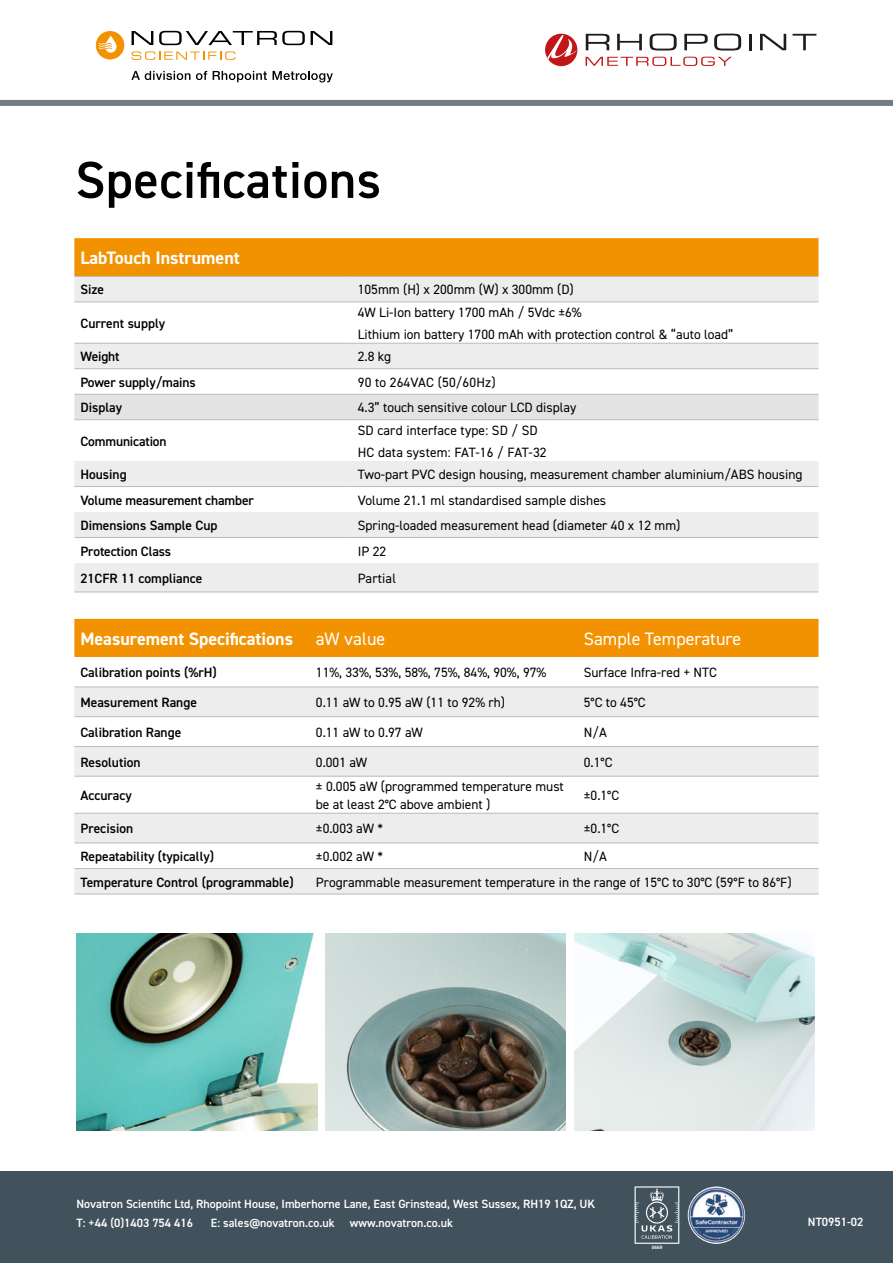
<style>
.page{position:relative;width:893px;height:1263px;background:#fff}
.page>*{position:absolute;margin:0;border:0;box-sizing:border-box;transform-origin:0 0}
.t1{font:600 52.05px "DIN2014";letter-spacing:.01em;color:#000}
.t2{font:700 18px "DIN2014";color:#fff}
.t3{font:18px "DIN2014";color:#fff}
.t4{font:13.5px/22.2px "DIN2014";color:#000}
.t5{font:600 13.5px "DIN2014";color:#000}
.t6{font:600 12px/19.2px "DIN2014";color:#fff}
.t7{font:700 5.25px "Calibri";color:#fff}
</style>
<div class="page">
<div style="left:0;top:100px;width:893px;height:6px;background:#747b83"></div>
<svg style="left:132px;top:31px;width:21px;height:14px"></svg>
<svg style="left:159px;top:31px;width:146px;height:14px"></svg>
<svg style="left:311px;top:31px;width:21px;height:14px"></svg>
<svg style="left:132px;top:51px;width:103px;height:9px"></svg>
<div style="left:96px;top:31px;width:28px;height:28px;background:#f39200;border-radius:50%"></div>
<svg style="left:99px;top:36px;width:18px;height:17px"></svg>
<svg style="left:131px;top:71px;width:59px;height:9px"></svg>
<svg style="left:196px;top:71px;width:11px;height:9px"></svg>
<svg style="left:213px;top:71px;width:54px;height:11px"></svg>
<svg style="left:273px;top:71px;width:60px;height:11px"></svg>
<svg style="left:586px;top:34px;width:23px;height:16px"></svg>
<svg style="left:617px;top:34px;width:25px;height:16px"></svg>
<svg style="left:650px;top:34px;width:27px;height:17px"></svg>
<svg style="left:684px;top:34px;width:24px;height:16px"></svg>
<svg style="left:714px;top:34px;width:27px;height:17px"></svg>
<hr style="left:749px;top:34px;width:3px;height:16px;background:#1d1e1c">
<svg style="left:760px;top:34px;width:26px;height:16px"></svg>
<svg style="left:792px;top:34px;width:24px;height:16px"></svg>
<div style="left:545px;top:34px;width:32px;height:32px;background:#c21718;border-radius:50%"></div>
<svg style="left:547px;top:35px;width:29px;height:25px"></svg>
<svg style="left:586px;top:57px;width:146px;height:9px"></svg>
<div style="left:0;top:1171px;width:893px;height:92px;background:#42525c"></div>
<div style="left:74px;top:238px;width:744px;height:38px;background:#f39200"></div>
<div style="left:74px;top:277px;width:744px;height:315px;background:#ededed"></div>
<svg style="left:74px;top:303px;width:744px;height:260px"></svg>
<div style="left:74px;top:395px;width:744px;height:24px;background:#e4e3e3"></div>
<hr style="left:74px;top:343px;width:278px;height:1px;background:#bcbaba">
<hr style="left:352px;top:343px;width:466px;height:1px;background:#bcbaba">
<hr style="left:74px;top:368px;width:278px;height:1px;background:#bcbaba">
<hr style="left:352px;top:368px;width:466px;height:1px;background:#bcbaba">
<hr style="left:74px;top:394px;width:278px;height:1px;background:#bcbaba">
<hr style="left:352px;top:394px;width:466px;height:1px;background:#bcbaba">
<hr style="left:74px;top:419px;width:278px;height:1px;background:#bcbaba">
<hr style="left:352px;top:419px;width:466px;height:1px;background:#bcbaba">
<hr style="left:74px;top:486px;width:278px;height:1px;background:#bcbaba">
<hr style="left:352px;top:486px;width:466px;height:1px;background:#bcbaba">
<hr style="left:74px;top:537px;width:278px;height:1px;background:#bcbaba">
<hr style="left:352px;top:537px;width:466px;height:1px;background:#bcbaba">
<hr style="left:74px;top:592px;width:278px;height:1px;background:#bcbaba">
<hr style="left:352px;top:592px;width:466px;height:1px;background:#bcbaba">
<hr style="left:74px;top:276px;width:278px;height:1px;background:#bcbaba">
<hr style="left:352px;top:276px;width:466px;height:1px;background:#bcbaba">
<hr style="left:74px;top:302px;width:278px;height:1px;background:#bcbaba">
<hr style="left:352px;top:302px;width:466px;height:1px;background:#bcbaba">
<div style="left:74px;top:619px;width:744px;height:38px;background:#f39200"></div>
<svg style="left:74px;top:687px;width:744px;height:207px;fill:#ededed"></svg>
<hr style="left:74px;top:686px;width:236px;height:1px;background:#bcbaba">
<hr style="left:310px;top:686px;width:268px;height:1px;background:#bcbaba">
<hr style="left:578px;top:686px;width:240px;height:1px;background:#bcbaba">
<hr style="left:74px;top:716px;width:236px;height:1px;background:#bcbaba">
<hr style="left:310px;top:716px;width:268px;height:1px;background:#bcbaba">
<hr style="left:578px;top:716px;width:240px;height:1px;background:#bcbaba">
<hr style="left:74px;top:746px;width:236px;height:1px;background:#bcbaba">
<hr style="left:310px;top:746px;width:268px;height:1px;background:#bcbaba">
<hr style="left:578px;top:746px;width:240px;height:1px;background:#bcbaba">
<hr style="left:74px;top:776px;width:236px;height:1px;background:#bcbaba">
<hr style="left:310px;top:776px;width:268px;height:1px;background:#bcbaba">
<hr style="left:578px;top:776px;width:240px;height:1px;background:#bcbaba">
<hr style="left:74px;top:813px;width:236px;height:1px;background:#bcbaba">
<hr style="left:310px;top:813px;width:268px;height:1px;background:#bcbaba">
<hr style="left:578px;top:813px;width:240px;height:1px;background:#bcbaba">
<hr style="left:74px;top:843px;width:236px;height:1px;background:#bcbaba">
<hr style="left:310px;top:843px;width:268px;height:1px;background:#bcbaba">
<hr style="left:578px;top:843px;width:240px;height:1px;background:#bcbaba">
<hr style="left:74px;top:868px;width:236px;height:1px;background:#bcbaba">
<hr style="left:310px;top:868px;width:268px;height:1px;background:#bcbaba">
<hr style="left:578px;top:868px;width:240px;height:1px;background:#bcbaba">
<hr style="left:74px;top:894px;width:236px;height:1px;background:#bcbaba">
<hr style="left:310px;top:894px;width:268px;height:1px;background:#bcbaba">
<hr style="left:578px;top:894px;width:240px;height:1px;background:#bcbaba">
<img style="left:77px;top:934px;width:240px;height:197px">
<img style="left:325px;top:934px;width:241px;height:197px">
<img style="left:574px;top:934px;width:241px;height:197px">
<img style="left:688px;top:1186px;width:57px;height:58px;border-radius:29px">
<svg style="left:635px;top:1186px;width:44px;height:58px"></svg>
<h1 class="t1" style="left:76px;top:156px;width:307px">Specifications</h1>
<h2 class="t2" style="left:80px;top:252px;width:161px">LabTouch Instrument</h2>
<p class="t5" style="left:80px;top:283px;width:25px">Size</p>
<p class="t4" style="left:358px;top:279px;width:218px">105mm (H) x 200mm (W) x 300mm (D)</p>
<p class="t5" style="left:80px;top:317px;width:86px">Current supply</p>
<p class="t4" style="left:358px;top:301px;width:377px">4W Li-Ion battery 1700 mAh / 5Vdc ±6%<br>Lithium ion battery 1700 mAh with protection control &amp; “auto load”</p>
<p class="t5" style="left:80px;top:350px;width:41px">Weight</p>
<p class="t4" style="left:358px;top:346px;width:35px">2.8 kg</p>
<p class="t5" style="left:80px;top:376px;width:117px">Power supply/mains</p>
<p class="t4" style="left:358px;top:371px;width:139px">90 to 264VAC (50/60Hz)</p>
<p class="t5" style="left:80px;top:401px;width:43px">Display</p>
<p class="t4" style="left:358px;top:397px;width:220px">4.3” touch sensitive colour LCD display</p>
<p class="t5" style="left:80px;top:435px;width:88px">Communication</p>
<p class="t4" style="left:358px;top:419px;width:190px">SD card interface type: SD / SD<br>HC data system: FAT-16 / FAT-32</p>
<p class="t5" style="left:80px;top:468px;width:48px">Housing</p>
<p class="t4" style="left:358px;top:464px;width:446px">Two-part PVC design housing, measurement chamber aluminium/ABS housing</p>
<p class="t5" style="left:80px;top:494px;width:175px">Volume measurement chamber</p>
<p class="t4" style="left:358px;top:489px;width:250px">Volume 21.1 ml standardised sample dishes</p>
<p class="t5" style="left:80px;top:519px;width:139px">Dimensions Sample Cup</p>
<p class="t4" style="left:358px;top:515px;width:324px">Spring-loaded measurement head (diameter 40 x 12 mm)</p>
<p class="t5" style="left:80px;top:545px;width:92px">Protection Class</p>
<p class="t4" style="left:358px;top:540px;width:30px">IP 22</p>
<p class="t5" style="left:80px;top:572px;width:124px">21CFR 11 compliance</p>
<p class="t4" style="left:358px;top:567px;width:40px">Partial</p>
<h2 class="t2" style="left:80px;top:632px;width:214px">Measurement Specifications</h2>
<h2 class="t3" style="left:316px;top:630px;width:71px">aW value</h2>
<h2 class="t3" style="left:584px;top:630px;width:159px">Sample Temperature</h2>
<p class="t5" style="left:80px;top:666px;width:138px">Calibration points (%rH)</p>
<p class="t4" style="left:316px;top:662px;width:232px">11%, 33%, 53%, 58%, 75%, 84%, 90%, 97%</p>
<p class="t4" style="left:584px;top:662px;width:135px">Surface Infra-red + NTC</p>
<p class="t5" style="left:80px;top:696px;width:118px">Measurement Range</p>
<p class="t4" style="left:316px;top:692px;width:191px">0.11 aW to 0.95 aW (11 to 92% rh)</p>
<p class="t4" style="left:584px;top:692px;width:63px">5°C to 45°C</p>
<p class="t5" style="left:80px;top:726px;width:102px">Calibration Range</p>
<p class="t4" style="left:316px;top:721px;width:109px">0.11 aW to 0.97 aW</p>
<p class="t4" style="left:584px;top:721px;width:24px">N/A</p>
<p class="t5" style="left:80px;top:756px;width:62px">Resolution</p>
<p class="t4" style="left:316px;top:751px;width:53px">0.001 aW</p>
<p class="t4" style="left:584px;top:751px;width:30px">0.1°C</p>
<p class="t5" style="left:80px;top:789px;width:53px">Accuracy</p>
<p class="t4" style="left:316px;top:778px;width:249px;line-height:18px">± 0.005 aW (programmed temperature must be at least 2°C above ambient )</p>
<p class="t4" style="left:584px;top:785px;width:37px">±0.1°C</p>
<p class="t5" style="left:80px;top:822px;width:54px">Precision</p>
<p class="t4" style="left:316px;top:818px;width:69px">±0.003 aW *</p>
<p class="t4" style="left:584px;top:818px;width:37px">±0.1°C</p>
<p class="t5" style="left:80px;top:850px;width:135px">Repeatability (typically)</p>
<p class="t4" style="left:316px;top:846px;width:69px">±0.002 aW *</p>
<p class="t4" style="left:584px;top:846px;width:24px">N/A</p>
<p class="t5" style="left:80px;top:875px;width:215px">Temperature Control (programmable)</p>
<p class="t4" style="left:316px;top:871px;width:477px">Programmable measurement temperature in the range of 15°C to 30°C (59°F to 86°F)</p>
<p class="t6" style="left:77px;top:1194px;width:520px">Novatron Scientific Ltd, Rhopoint House, Imberhorne Lane, East Grinstead, West Sussex, RH19 1QZ, UK<br>T: +44 (0)1403 754 416</p>
<p class="t6" style="left:211px;top:1213px;width:125px">E: sales@novatron.co.uk</p>
<p class="t6" style="left:350px;top:1213px;width:105px">www.novatron.co.uk</p>
<p class="t7" style="left:652px;top:1244px;width:12px">0669</p>
<p class="t6" style="left:808px;top:1213px;width:57px">NT0951-02</p>
</div>
